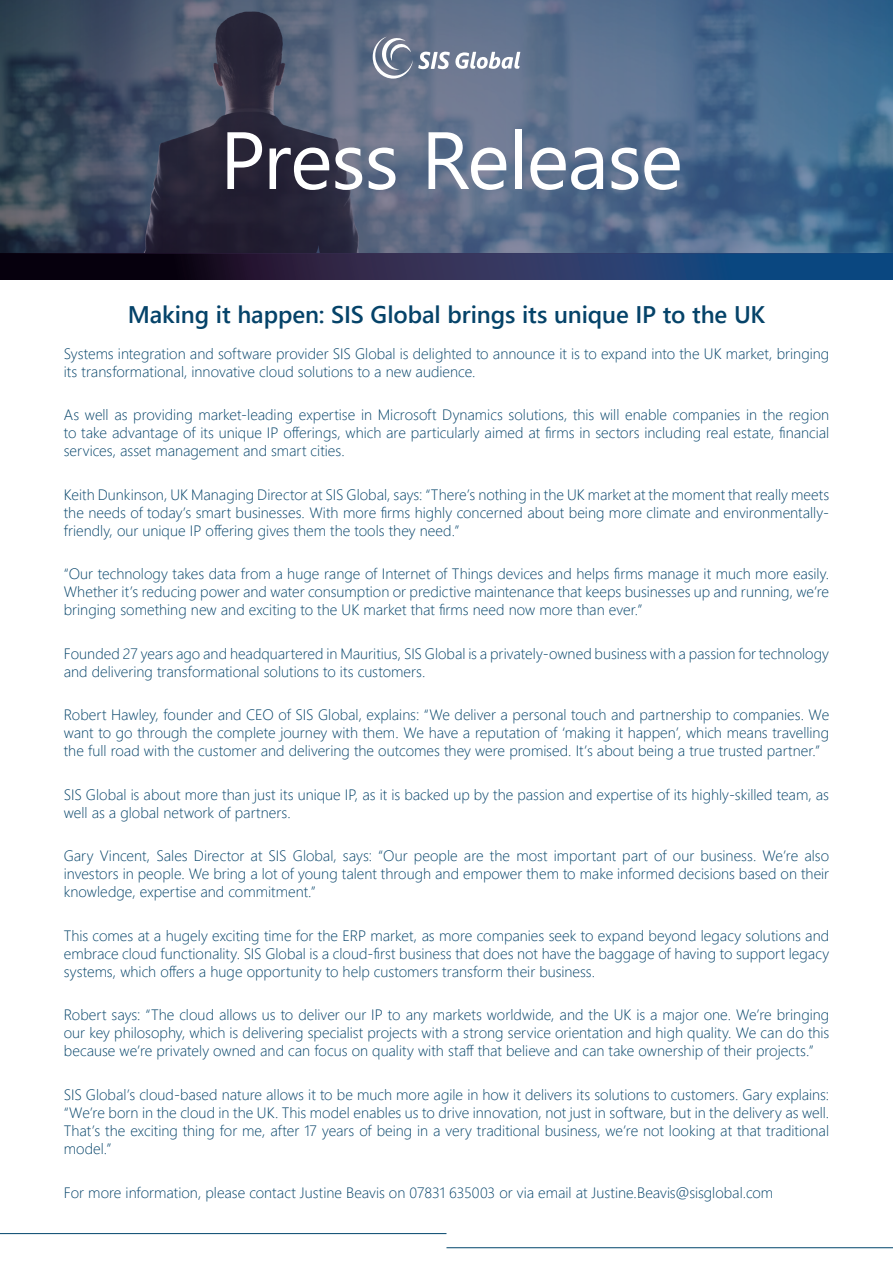
<style>
.page{position:relative;width:893px;height:1263px;background:#fff}
.page>*{position:absolute;margin:0;border:0;box-sizing:border-box;transform-origin:0 0}
.BIG_Title_M3{font:81px "Segoe UI";letter-spacing:-.015em;color:#fff}
.BIG_Title_MC2{font:600 24px "Segoe UI";letter-spacing:-.005em;color:#054369}
.BIG_Title_MC2-2{font:300 15px/18px "Segoe UI";color:#054369;text-align:justify}
</style>
<div class="page">
<svg style="left:0;top:253px;width:893px;height:26px;background:#1d2a4e"></svg>
<svg style="left:0;top:0;width:893px;height:253px;background:#485b76"></svg>
<svg style="left:373px;top:37px;width:147px;height:42px;background:#848fa3"></svg>
<hr style="left:0;top:1233px;width:446px;height:1px;background:#00456c">
<hr style="left:446px;top:1247px;width:447px;height:1px;background:#00456c">
<p class="BIG_Title_M3" style="left:220px;top:84px;width:464px">Press Release</p>
<p class="BIG_Title_MC2" style="left:128px;top:292px;width:639px">Making it happen: SIS Global brings its unique IP to the UK</p>
<p class="BIG_Title_MC2-2" style="left:64px;top:343px;width:767px">Systems integration and software provider SIS Global is delighted to announce it is to expand into the UK market, bringing its transformational, innovative cloud solutions to a new audience.</p>
<p class="BIG_Title_MC2-2" style="left:64px;top:404px;width:767px">As well as providing market-leading expertise in Microsoft Dynamics solutions, this will enable companies in the region to take advantage of its unique IP offerings, which are particularly aimed at firms in sectors including real estate, financial services, asset management and smart cities.</p>
<p class="BIG_Title_MC2-2" style="left:64px;top:484px;width:767px">Keith Dunkinson, UK Managing Director at SIS Global, says: “There’s nothing in the UK market at the moment that really meets the needs of today’s smart businesses. With more firms highly concerned about being more climate and environmentally&shy;friendly, our unique IP offering gives them the tools they need.”</p>
<p class="BIG_Title_MC2-2" style="left:64px;top:564px;width:767px">“Our technology takes data from a huge range of Internet of Things devices and helps firms manage it much more easily.<br>Whether it’s reducing power and water consumption or predictive maintenance that keeps businesses up and running, we’re bringing something new and exciting to the UK market that firms need now more than ever.”</p>
<p class="BIG_Title_MC2-2" style="left:64px;top:643px;width:767px">Founded 27 years ago and headquartered in Mauritius, SIS Global is a privately-owned business with a passion for technology and delivering transformational solutions to its customers.</p>
<p class="BIG_Title_MC2-2" style="left:64px;top:705px;width:767px">Robert Hawley, founder and CEO of SIS Global, explains: “We deliver a personal touch and partnership to companies. We want to go through the complete journey with them. We have a reputation of ‘making it happen’, which means travelling the full road with the customer and delivering the outcomes they were promised. It’s about being a true trusted partner.”</p>
<p class="BIG_Title_MC2-2" style="left:64px;top:784px;width:767px">SIS Global is about more than just its unique IP, as it is backed up by the passion and expertise of its highly-skilled team, as well as a global network of partners.</p>
<p class="BIG_Title_MC2-2" style="left:64px;top:846px;width:767px">Gary Vincent, Sales Director at SIS Global, says: “Our people are the most important part of our business. We’re also investors in people. We bring a lot of young talent through and empower them to make informed decisions based on their knowledge, expertise and commitment.”</p>
<p class="BIG_Title_MC2-2" style="left:64px;top:925px;width:767px">This comes at a hugely exciting time for the ERP market, as more companies seek to expand beyond legacy solutions and embrace cloud functionality. SIS Global is a cloud-first business that does not have the baggage of having to support legacy systems, which offers a huge opportunity to help customers transform their business.</p>
<p class="BIG_Title_MC2-2" style="left:64px;top:1005px;width:767px">Robert says: “The cloud allows us to deliver our IP to any markets worldwide, and the UK is a major one. We’re bringing our key philosophy, which is delivering specialist projects with a strong service orientation and high quality. We can do this because we’re privately owned and can focus on quality with staff that believe and can take ownership of their projects.”</p>
<p class="BIG_Title_MC2-2" style="left:64px;top:1084px;width:767px">SIS Global’s cloud-based nature allows it to be much more agile in how it delivers its solutions to customers. Gary explains: “We’re born in the cloud in the UK. This model enables us to drive innovation, not just in software, but in the delivery as well.<br>That’s the exciting thing for me, after 17 years of being in a very traditional business, we’re not looking at that traditional model.”</p>
<p class="BIG_Title_MC2-2" style="left:64px;top:1182px;width:711px">For more information, please contact Justine Beavis on 07831 635003 or via email at Justine.Beavis@sisglobal.com</p>
</div>
